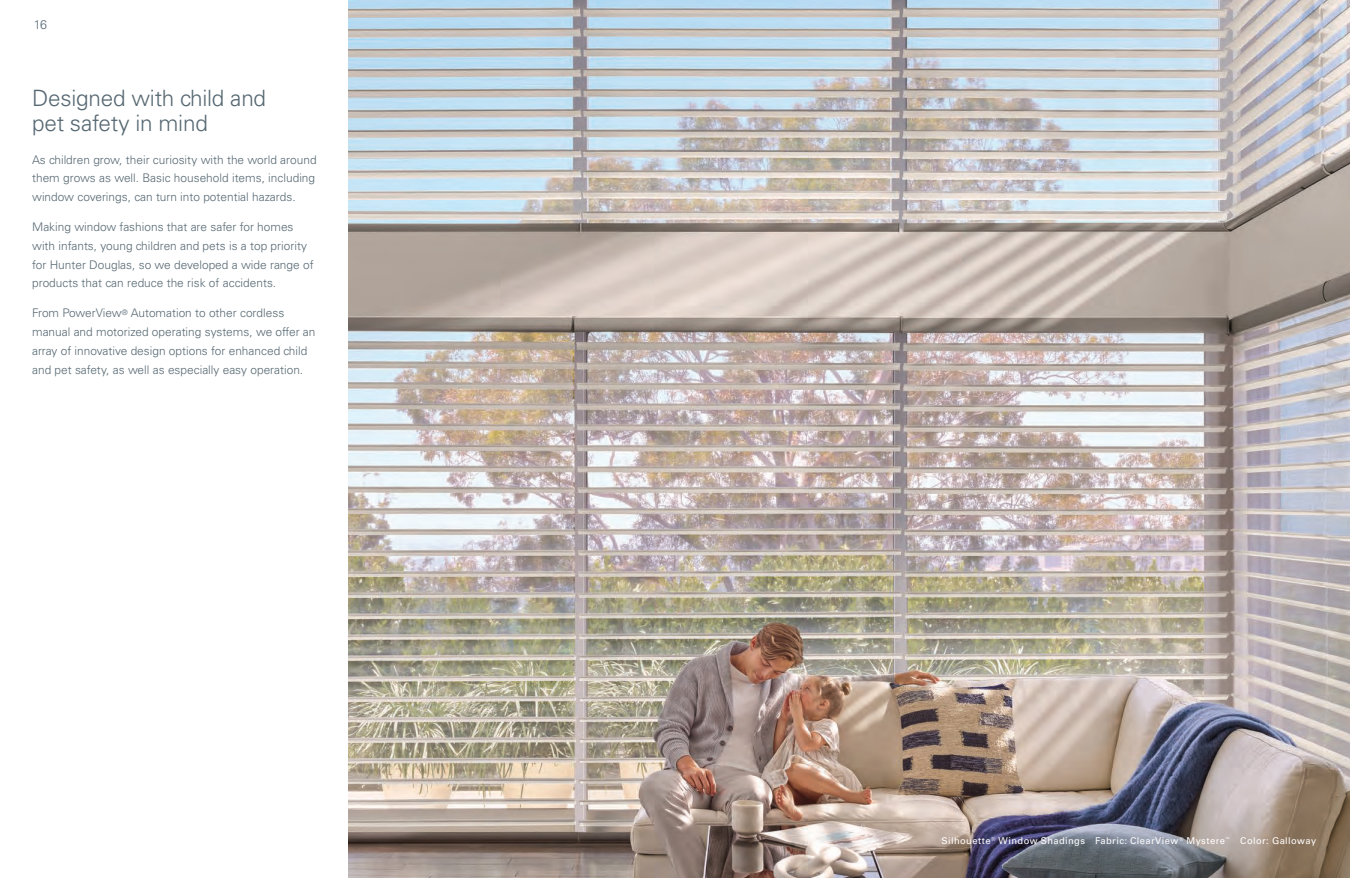
<style>
.page{position:relative;width:1350px;height:878px;background:#fff}
.page>*{position:absolute;margin:0;border:0;box-sizing:border-box;transform-origin:0 0}
.Headline{font:300 22.5px/25px "Univers LT Std";letter-spacing:-.01em;color:#566872}
.Page_no_and_header_l{font:300 12.5px "Univers LT Std";color:#566872}
.Body_Copy_Caption_Co{font:300 11.88px/18.8px "Univers LT Std";color:#566872}
.t1{font:9.38px "Univers LT Std";letter-spacing:.045em;color:#fff}
</style>
<div class="page">
<img style="left:349px;top:0;width:1001px;height:799px">
<img style="left:349px;top:799px;width:1001px;height:79px">
<p class="Page_no_and_header_l" style="left:34px;top:17px;width:15px">16</p>
<p class="Headline" style="left:32px;top:86px;width:236px">Designed with child and pet safety in mind</p>
<p class="Body_Copy_Caption_Co" style="left:32px;top:150px;width:286px;text-align:justify">As children grow, their curiosity with the world around them grows as well. Basic household items, including window coverings, can turn into potential hazards.</p>
<p class="Body_Copy_Caption_Co" style="left:32px;top:217px;width:283px">Making window fashions that are safer for homes with infants, young children and pets is a top priority for Hunter Douglas, so we developed a wide range of products that can reduce the risk of accidents.</p>
<p class="Body_Copy_Caption_Co" style="left:32px;top:304px;width:285px">From PowerView<sup>®</sup> Automation to other cordless manual and motorized operating systems, we offer an array of innovative design options for enhanced child and pet safety, as well as especially easy operation.</p>
<p class="t1" style="left:942px;top:835px;width:376px">Silhouette<sup>®</sup> Window Shadings Fabric: ClearView<sup>®</sup> Mystere<sup>™</sup> Color: Galloway</p>
</div>
